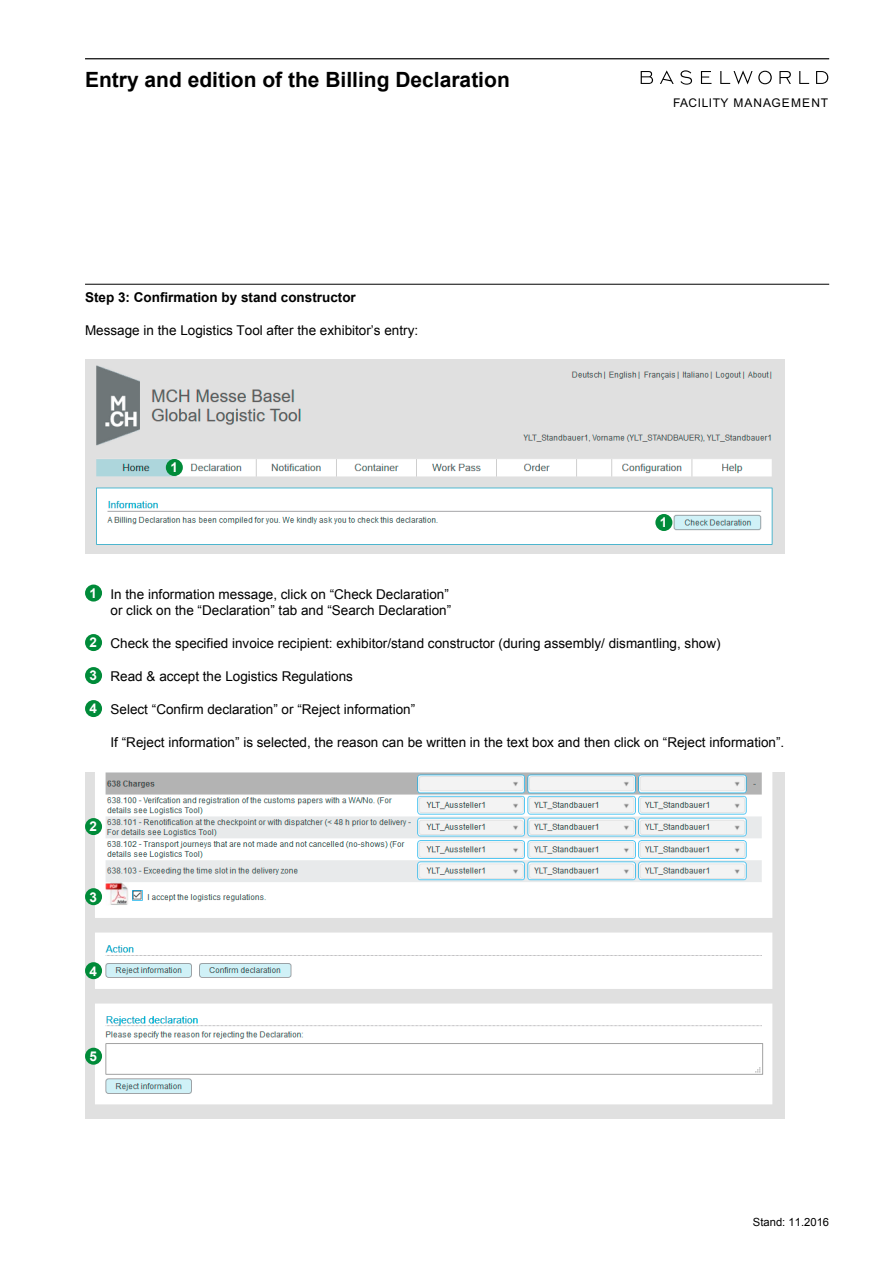
<style>
.page{position:relative;width:893px;height:1263px;background:#fff}
.page>*{position:absolute;margin:0;border:0;box-sizing:border-box;transform-origin:0 0}
.t1{font:700 21px "Arial";color:#000}
.t2{font:13.5px/16.5px "Arial";color:#000;text-align:right}
.t3{font:700 13.5px "Arial";color:#000}
.t4{font:700 13.5px "Arial";color:#fff}
.t5{font:12px "Arial";letter-spacing:.07em;color:#000}
.t6{font:11.25px "Arial";color:#000}
.s1{font-weight:700;color:#fff}
</style>
<div class="page">
<hr style="left:85px;top:58px;width:744px;height:1px;background:#000">
<hr style="left:85px;top:284px;width:744px;height:1px;background:#000">
<div style="left:85px;top:584px;width:17px;height:17px;background:#008b39;border-radius:50%"></div>
<div style="left:85px;top:634px;width:17px;height:17px;background:#008b39;border-radius:50%"></div>
<div style="left:85px;top:667px;width:17px;height:17px;background:#008b39;border-radius:50%"></div>
<div style="left:85px;top:700px;width:17px;height:17px;background:#008b39;border-radius:50%"></div>
<img style="left:85px;top:359px;width:699px;height:195px">
<div style="left:166px;top:459px;width:17px;height:17px;background:#008b39;border-radius:50%"></div>
<div style="left:655px;top:514px;width:17px;height:17px;background:#008b39;border-radius:50%"></div>
<img style="left:85px;top:772px;width:699px;height:346px">
<div style="left:85px;top:818px;width:17px;height:17px;background:#008b39;border-radius:50%"></div>
<div style="left:85px;top:1048px;width:17px;height:17px;background:#008b39;border-radius:50%"></div>
<div style="left:85px;top:962px;width:17px;height:17px;background:#008b39;border-radius:50%"></div>
<div style="left:85px;top:888px;width:17px;height:17px;background:#008b39;border-radius:50%"></div>
<svg style="left:641px;top:71px;width:12px;height:13px"></svg>
<svg style="left:660px;top:70px;width:14px;height:14px"></svg>
<svg style="left:680px;top:70px;width:12px;height:15px"></svg>
<svg style="left:701px;top:71px;width:10px;height:13px"></svg>
<svg style="left:720px;top:70px;width:32px;height:15px"></svg>
<svg style="left:758px;top:71px;width:14px;height:13px"></svg>
<svg style="left:779px;top:71px;width:12px;height:13px"></svg>
<svg style="left:799px;top:71px;width:10px;height:13px"></svg>
<svg style="left:816px;top:71px;width:12px;height:13px"></svg>
<h1 class="t1" style="left:85px;top:66px;width:426px">Entry and edition of the Billing Declaration</h1>
<p class="t3" style="left:85px;top:288px;width:272px">Step 3: Confirmation by stand constructor</p>
<p class="t2" style="left:85px;top:322px;width:335px">Message in the Logistics Tool after the exhibitor’s entry:</p>
<p class="t4" style="left:170px;top:459px;width:9px">1</p>
<p class="t5" style="left:673px;top:95px;width:157px">FACILITY MANAGEMENT</p>
<p class="t4" style="left:660px;top:514px;width:9px">1</p>
<p class="t2" style="left:90px;top:586px;width:363px"><span class="s1">1</span> In the information message, click on “Check Declaration” or click on the “Declaration” tab and “Search Declaration”</p>
<p class="t2" style="left:90px;top:635px;width:633px"><span class="s1">2</span> Check the specified invoice recipient: exhibitor/stand constructor (during assembly/ dismantling, show)</p>
<p class="t2" style="left:90px;top:668px;width:265px"><span class="s1">3</span> Read &amp; accept the Logistics Regulations</p>
<p class="t2" style="left:90px;top:701px;width:327px"><span class="s1">4</span> Select “Confirm declaration” or “Reject information”</p>
<p class="t2" style="left:111px;top:734px;width:675px">If “Reject information” is selected, the reason can be written in the text box and then click on “Reject information”.</p>
<p class="t4" style="left:90px;top:818px;width:9px">2</p>
<p class="t4" style="left:90px;top:888px;width:9px">3</p>
<p class="t4" style="left:90px;top:962px;width:9px">4</p>
<p class="t4" style="left:90px;top:1047px;width:9px">5</p>
<p class="t6" style="left:753px;top:1214px;width:78px">Stand: 11.2016</p>
</div>
